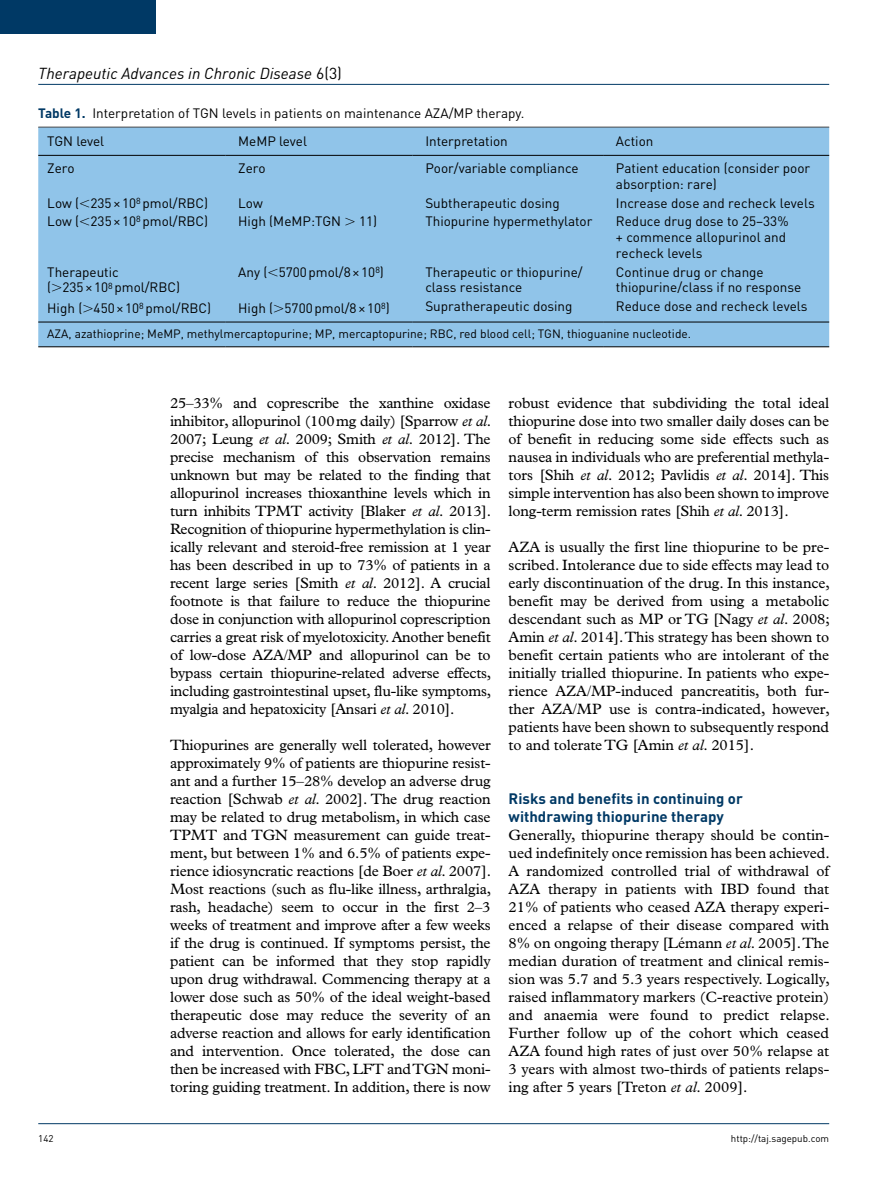
<style>
.page{position:relative;width:893px;height:1191px;background:#fff}
.page>*{position:absolute;margin:0;border:0;box-sizing:border-box;transform-origin:0 0}
.t1{font:italic 15.75px "DIN";color:#000}
.t2{font:15px/18px "Plantin Std";letter-spacing:-.01em;color:#000;text-align:justify}
.t3{font:700 15px/18px "DIN";color:#003965}
.t4{font:13.5px/15.8px "DIN";color:#000}
.t5{font:12px "DIN";color:#000}
.t6{font:9.75px "DIN";color:#000}
.s1{font-style:normal}
.s2{font-weight:700;color:#003965}
.s3{font-style:italic}
</style>
<div class="page">
<hr style="left:38px;top:84px;width:791px;height:1px;background:#003965">
<hr style="left:38px;top:1123px;width:791px;height:1px;background:#003965">
<div style="left:0;top:0;width:155px;height:34px;background:#003965"></div>
<hr style="left:38px;top:127px;width:791px;height:1px;background:#000">
<div style="left:38px;top:128px;width:791px;height:218px;background:#90c4e9"></div>
<hr style="left:38px;top:155px;width:187px;height:1px;background:#000">
<hr style="left:225px;top:155px;width:188px;height:1px;background:#000">
<hr style="left:413px;top:155px;width:190px;height:1px;background:#000">
<hr style="left:603px;top:155px;width:226px;height:1px;background:#000">
<hr style="left:38px;top:322px;width:187px;height:1px;background:#000">
<hr style="left:225px;top:322px;width:188px;height:1px;background:#000">
<hr style="left:413px;top:322px;width:190px;height:1px;background:#000">
<hr style="left:603px;top:322px;width:226px;height:1px;background:#000">
<hr style="left:38px;top:346px;width:187px;height:1px;background:#000">
<hr style="left:225px;top:346px;width:188px;height:1px;background:#000">
<hr style="left:413px;top:346px;width:190px;height:1px;background:#000">
<hr style="left:603px;top:346px;width:226px;height:1px;background:#000">
<svg style="left:80px;top:199px;width:9px;height:8px"></svg>
<svg style="left:80px;top:218px;width:9px;height:8px"></svg>
<svg style="left:346px;top:218px;width:9px;height:8px"></svg>
<svg style="left:52px;top:284px;width:9px;height:8px"></svg>
<svg style="left:269px;top:268px;width:9px;height:8px"></svg>
<svg style="left:84px;top:305px;width:8px;height:7px"></svg>
<svg style="left:274px;top:305px;width:9px;height:7px"></svg>
<p class="t1" style="left:38px;top:63px;width:305px">Therapeutic Advances in Chronic Disease <span class="s1">6(3)</span></p>
<p class="t4" style="left:47px;top:98px;width:479px;line-height:28.5px;text-indent:-9px"><span class="s2">Table 1.</span> Interpretation of TGN levels in patients on maintenance AZA/MP therapy.<br>TGN level</p>
<p class="t4" style="left:238px;top:133px;width:70px">MeMP level</p>
<p class="t4" style="left:425px;top:133px;width:84px">Interpretation</p>
<p class="t4" style="left:616px;top:133px;width:39px">Action</p>
<p class="t4" style="left:47px;top:160px;width:29px">Zero</p>
<p class="t4" style="left:238px;top:160px;width:29px">Zero</p>
<p class="t4" style="left:425px;top:160px;width:155px">Poor/variable compliance</p>
<p class="t4" style="left:616px;top:160px;width:196px">Patient education (consider poor absorption: rare)</p>
<p class="t4" style="left:47px;top:194px;width:162px">Low ( 235×10<sup>8</sup> pmol/RBC)</p>
<p class="t4" style="left:238px;top:194px;width:26px">Low</p>
<p class="t4" style="left:425px;top:194px;width:136px">Subtherapeutic dosing</p>
<p class="t4" style="left:616px;top:194px;width:200px">Increase dose and recheck levels</p>
<p class="t4" style="left:47px;top:213px;width:162px">Low ( 235×10<sup>8</sup> pmol/RBC)</p>
<p class="t4" style="left:238px;top:213px;width:104px">High (MeMP:TGN</p>
<p class="t4" style="left:359px;top:213px;width:20px">11)</p>
<p class="t4" style="left:425px;top:213px;width:169px">Thiopurine hypermethylator</p>
<p class="t4" style="left:616px;top:213px;width:174px">Reduce drug dose to 25–33% + commence allopurinol and recheck levels</p>
<p class="t4" style="left:47px;top:263px;width:134px">Therapeutic<br>( 235×10<sup>8</sup> pmol/RBC)</p>
<p class="t4" style="left:238px;top:263px;width:147px">Any ( 5700pmol/8×10<sup>8</sup>)</p>
<p class="t4" style="left:425px;top:263px;width:159px">Therapeutic or thiopurine/ class resistance</p>
<p class="t4" style="left:616px;top:263px;width:187px">Continue drug or change thiopurine/class if no response</p>
<p class="t4" style="left:47px;top:300px;width:165px">High ( 450×10<sup>8</sup> pmol/RBC)</p>
<p class="t4" style="left:238px;top:300px;width:153px">High ( 5700pmol/8×10<sup>8</sup>)</p>
<p class="t4" style="left:425px;top:298px;width:149px">Supratherapeutic dosing</p>
<p class="t4" style="left:616px;top:298px;width:193px">Reduce dose and recheck levels</p>
<p class="t5" style="left:47px;top:326px;width:645px">AZA, azathioprine; MeMP, methylmercaptopurine; MP, mercaptopurine; RBC, red blood cell; TGN, thioguanine nucleotide.</p>
<p class="t2" style="left:170px;top:394px;width:323px">25–33% and coprescribe the xanthine oxidase inhibitor, allopurinol (100mg daily) [Sparrow <span class="s3">et al</span>.<br>2007; Leung <span class="s3">et al</span>. 2009; Smith <span class="s3">et al</span>. 2012]. The precise mechanism of this observation remains unknown but may be related to the finding that allopurinol increases thioxanthine levels which in turn inhibits TPMT activity [Blaker <span class="s3">et al</span>. 2013].<br>Recognition of thiopurine hypermethylation is clin&shy;ically relevant and steroid-free remission at 1 year has been described in up to 73% of patients in a recent large series [Smith <span class="s3">et al</span>. 2012]. A crucial footnote is that failure to reduce the thiopurine dose in conjunction with allopurinol coprescription carries a great risk of myelotoxicity. Another benefit of low-dose AZA/MP and allopurinol can be to bypass certain thiopurine-related adverse effects, including gastrointestinal upset, flu-like symptoms, myalgia and hepatoxicity [Ansari <span class="s3">et al</span>. 2010].</p>
<p class="t2" style="left:170px;top:736px;width:323px">Thiopurines are generally well tolerated, however approximately 9% of patients are thiopurine resist&shy;ant and a further 15–28% develop an adverse drug reaction [Schwab <span class="s3">et al</span>. 2002]. The drug reaction may be related to drug metabolism, in which case TPMT and TGN measurement can guide treat&shy;ment, but between 1% and 6.5% of patients expe&shy;rience idiosyncratic reactions [de Boer <span class="s3">et al</span>. 2007].<br>Most reactions (such as flu-like illness, arthralgia, rash, headache) seem to occur in the first 2–3 weeks of treatment and improve after a few weeks if the drug is continued. If symptoms persist, the patient can be informed that they stop rapidly upon drug withdrawal. Commencing therapy at a lower dose such as 50% of the ideal weight-based therapeutic dose may reduce the severity of an adverse reaction and allows for early identification and intervention. Once tolerated, the dose can then be increased with FBC, LFT and TGN moni&shy;toring guiding treatment. In addition, there is now</p>
<p class="t2" style="left:509px;top:394px;width:322px">robust evidence that subdividing the total ideal thiopurine dose into two smaller daily doses can be of benefit in reducing some side effects such as nausea in individuals who are preferential methyla&shy;tors [Shih <span class="s3">et al</span>. 2012; Pavlidis <span class="s3">et al</span>. 2014]. This simple intervention has also been shown to improve long-term remission rates [Shih <span class="s3">et al</span>. 2013].</p>
<p class="t2" style="left:509px;top:538px;width:323px">AZA is usually the first line thiopurine to be pre&shy;scribed. Intolerance due to side effects may lead to early discontinuation of the drug. In this instance, benefit may be derived from using a metabolic descendant such as MP or TG [Nagy <span class="s3">et al</span>. 2008; Amin <span class="s3">et al</span>. 2014]. This strategy has been shown to benefit certain patients who are intolerant of the initially trialled thiopurine. In patients who expe&shy;rience AZA/MP-induced pancreatitis, both fur&shy;ther AZA/MP use is contra-indicated, however, patients have been shown to subsequently respond to and tolerate TG [Amin <span class="s3">et al</span>. 2015].</p>
<p class="t3" style="left:509px;top:789px;width:236px">Risks and benefits in continuing or withdrawing thiopurine therapy</p>
<p class="t2" style="left:509px;top:826px;width:323px">Generally, thiopurine therapy should be contin&shy;ued indefinitely once remission has been achieved.<br>A randomized controlled trial of withdrawal of AZA therapy in patients with IBD found that 21% of patients who ceased AZA therapy experi&shy;enced a relapse of their disease compared with 8% on ongoing therapy [Lémann <span class="s3">et al</span>. 2005]. The median duration of treatment and clinical remis&shy;sion was 5.7 and 5.3 years respectively. Logically, raised inflammatory markers (C-reactive protein) and anaemia were found to predict relapse.<br>Further follow up of the cohort which ceased AZA found high rates of just over 50% relapse at 3 years with almost two-thirds of patients relaps&shy;ing after 5 years [Treton <span class="s3">et al</span>. 2009].</p>
<p class="t6" style="left:38px;top:1132px;width:17px">142</p>
<p class="t6" style="left:731px;top:1132px;width:100px">http://taj.sagepub.com</p>
</div>
